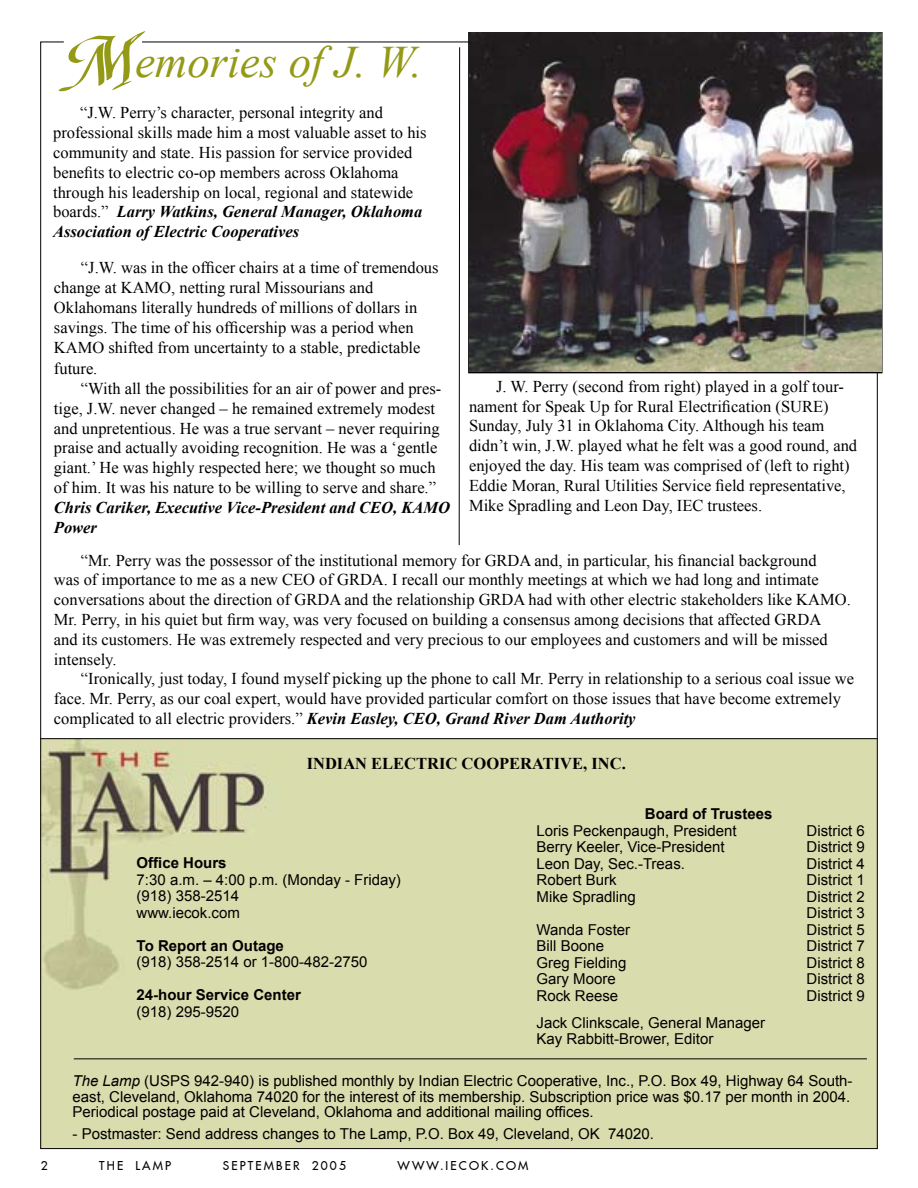
<style>
.page{position:relative;width:918px;height:1188px;background:#fff}
.page>*{position:absolute;margin:0;border:0;box-sizing:border-box;transform-origin:0 0}
.t1{font:italic 75px "Classic Font 104";color:#949916}
.t2{font:italic 45px "Times New Roman";color:#949916}
.t3{font:16.5px/19.8px "Times New Roman";color:#000}
.t4{font:italic 700 16.5px/19.8px "Times New Roman";color:#000}
.t5{font:700 16.5px "Times New Roman";color:#000}
.t6{font:15px/16.5px "Arial";color:#000}
.t7{font:700 15px "Arial";color:#000}
.t8{font:12px "Fujiyama 2 Plain";letter-spacing:.18em;color:#000}
.s1{font-weight:700;font-style:italic}
.s2{font-style:italic}
</style>
<div class="page">
<div style="left:42px;top:739px;width:834px;height:408px;background:#d9dcad"></div>
<hr style="left:74px;top:1058px;width:793px;height:1px;background:#000">
<hr style="left:40px;top:738px;width:838px;height:1px;background:#000">
<img style="left:469px;top:33px;width:412px;height:338px">
<hr style="left:459px;top:47px;width:1px;height:498px;background:#000">
<h1 class="t1" style="left:55px;top:9px;width:104px">M</h1>
<h2 class="t2" style="left:135px;top:31px;width:289px">emories of J. W.</h2>
<p class="t3" style="left:53px;top:103px;width:375px;text-indent:27px">“J.W. Perry’s character, personal integrity and professional skills made him a most valuable asset to his community and state. His passion for service provided benefits to electric co-op members across Oklahoma through his leadership on local, regional and statewide boards.” <span class="s1">Larry Watkins, General Manager, Oklahoma Association of Electric Cooperatives</span></p>
<p class="t3" style="left:54px;top:258px;width:386px;text-indent:27px">“J.W. was in the officer chairs at a time of tremendous change at KAMO, netting rural Missourians and Oklahomans literally hundreds of millions of dollars in savings. The time of his officership was a period when KAMO shifted from uncertainty to a stable, predictable</p>
<p class="t3" style="left:54px;top:358px;width:45px">future.</p>
<p class="t3" style="left:81px;top:378px;width:362px">“With all the possibilities for an air of power and pres-</p>
<p class="t3" style="left:54px;top:398px;width:383px">tige, J.W. never changed – he remained extremely modest</p>
<p class="t3" style="left:54px;top:418px;width:387px">and unpretentious. He was a true servant – never requiring</p>
<p class="t3" style="left:54px;top:438px;width:385px">praise and actually avoiding recognition. He was a ‘gentle</p>
<p class="t3" style="left:54px;top:457px;width:383px">giant.’ He was highly respected here; we thought so much</p>
<p class="t3" style="left:54px;top:477px;width:384px">of him. It was his nature to be willing to serve and share.”</p>
<p class="t4" style="left:54px;top:497px;width:398px">Chris Cariker, Executive Vice-President and CEO, KAMO<br>Power</p>
<p class="t3" style="left:469px;top:376px;width:390px;text-indent:27px">J. W. Perry (second from right) played in a golf tour&shy;nament for Speak Up for Rural Electrification (SURE)<br>Sunday, July 31 in Oklahoma City. Although his team didn’t win, J.W. played what he felt was a good round, and enjoyed the day. His team was comprised of (left to right)<br>Eddie Moran, Rural Utilities Service field representative, Mike Spradling and Leon Day, IEC trustees.</p>
<p class="t3" style="left:54px;top:550px;width:798px;text-indent:27px">“Mr. Perry was the possessor of the institutional memory for GRDA and, in particular, his financial background<br>was of importance to me as a new CEO of GRDA. I recall our monthly meetings at which we had long and intimate conversations about the direction of GRDA and the relationship GRDA had with other electric stakeholders like KAMO.<br>Mr. Perry, in his quiet but firm way, was very focused on building a consensus among decisions that affected GRDA<br>and its customers. He was extremely respected and very precious to our employees and customers and will be missed intensely.</p>
<p class="t3" style="left:54px;top:669px;width:802px;text-indent:27px">“Ironically, just today, I found myself picking up the phone to call Mr. Perry in relationship to a serious coal issue we face. Mr. Perry, as our coal expert, would have provided particular comfort on those issues that have become extremely complicated to all electric providers.” <span class="s1">Kevin Easley, CEO, Grand River Dam Authority</span></p>
<p class="t5" style="left:307px;top:752px;width:321px">INDIAN ELECTRIC COOPERATIVE, INC.</p>
<p class="t7" style="left:137px;top:853px;width:92px">Office Hours</p>
<p class="t6" style="left:137px;top:871px;width:266px">7:30 a.m. – 4:00 p.m. (Monday - Friday) (918) 358-2514<br>www.iecok.com</p>
<p class="t7" style="left:137px;top:936px;width:149px">To Report an Outage</p>
<p class="t6" style="left:137px;top:954px;width:232px">(918) 358-2514 or 1-800-482-2750</p>
<p class="t7" style="left:137px;top:985px;width:166px">24-hour Service Center</p>
<p class="t6" style="left:137px;top:1003px;width:104px">(918) 295-9520</p>
<p class="t7" style="left:645px;top:804px;width:129px">Board of Trustees</p>
<p class="t6" style="left:537px;top:822px;width:202px">Loris Peckenpaugh, President</p>
<p class="t6" style="left:807px;top:822px;width:60px">District 6</p>
<p class="t6" style="left:537px;top:839px;width:190px">Berry Keeler, Vice-President</p>
<p class="t6" style="left:807px;top:839px;width:60px">District 9</p>
<p class="t6" style="left:537px;top:855px;width:150px">Leon Day, Sec.-Treas.</p>
<p class="t6" style="left:807px;top:855px;width:60px">District 4</p>
<p class="t6" style="left:537px;top:872px;width:82px">Robert Burk</p>
<p class="t6" style="left:807px;top:872px;width:60px">District 1</p>
<p class="t6" style="left:537px;top:888px;width:101px">Mike Spradling</p>
<p class="t6" style="left:807px;top:888px;width:60px">District 2<br>District 3</p>
<p class="t6" style="left:537px;top:921px;width:95px">Wanda Foster</p>
<p class="t6" style="left:807px;top:921px;width:60px">District 5</p>
<p class="t6" style="left:537px;top:938px;width:69px">Bill Boone</p>
<p class="t6" style="left:807px;top:938px;width:60px">District 7</p>
<p class="t6" style="left:537px;top:954px;width:92px">Greg Fielding</p>
<p class="t6" style="left:807px;top:954px;width:60px">District 8</p>
<p class="t6" style="left:537px;top:971px;width:81px">Gary Moore</p>
<p class="t6" style="left:807px;top:971px;width:60px">District 8</p>
<p class="t6" style="left:537px;top:987px;width:83px">Rock Reese</p>
<p class="t6" style="left:807px;top:987px;width:60px">District 9</p>
<p class="t6" style="left:537px;top:1014px;width:230px">Jack Clinkscale, General Manager<br>Kay Rabbitt-Brower, Editor</p>
<p class="t6" style="left:73px;top:1072px;width:782px"><span class="s2">The Lamp</span> (USPS 942-940) is published monthly by Indian Electric Cooperative, Inc., P.O. Box 49, Highway 64 South&shy;east, Cleveland, Oklahoma 74020 for the interest of its membership. Subscription price was $0.17 per month in 2004.</p>
<p class="t6" style="left:73px;top:1104px;width:523px">Periodical postage paid at Cleveland, Oklahoma and additional mailing offices.</p>
<p class="t6" style="left:73px;top:1125px;width:583px">- Postmaster: Send address changes to The Lamp, P.O. Box 49, Cleveland, OK 74020.</p>
<p class="t8" style="left:41px;top:1158px;width:8px">2</p>
<p class="t8" style="left:99px;top:1158px;width:73px">THE LAMP</p>
<p class="t8" style="left:223px;top:1158px;width:125px">SEPTEMBER 2005</p>
<p class="t8" style="left:398px;top:1158px;width:132px">WWW.IECOK.COM</p>
</div>
